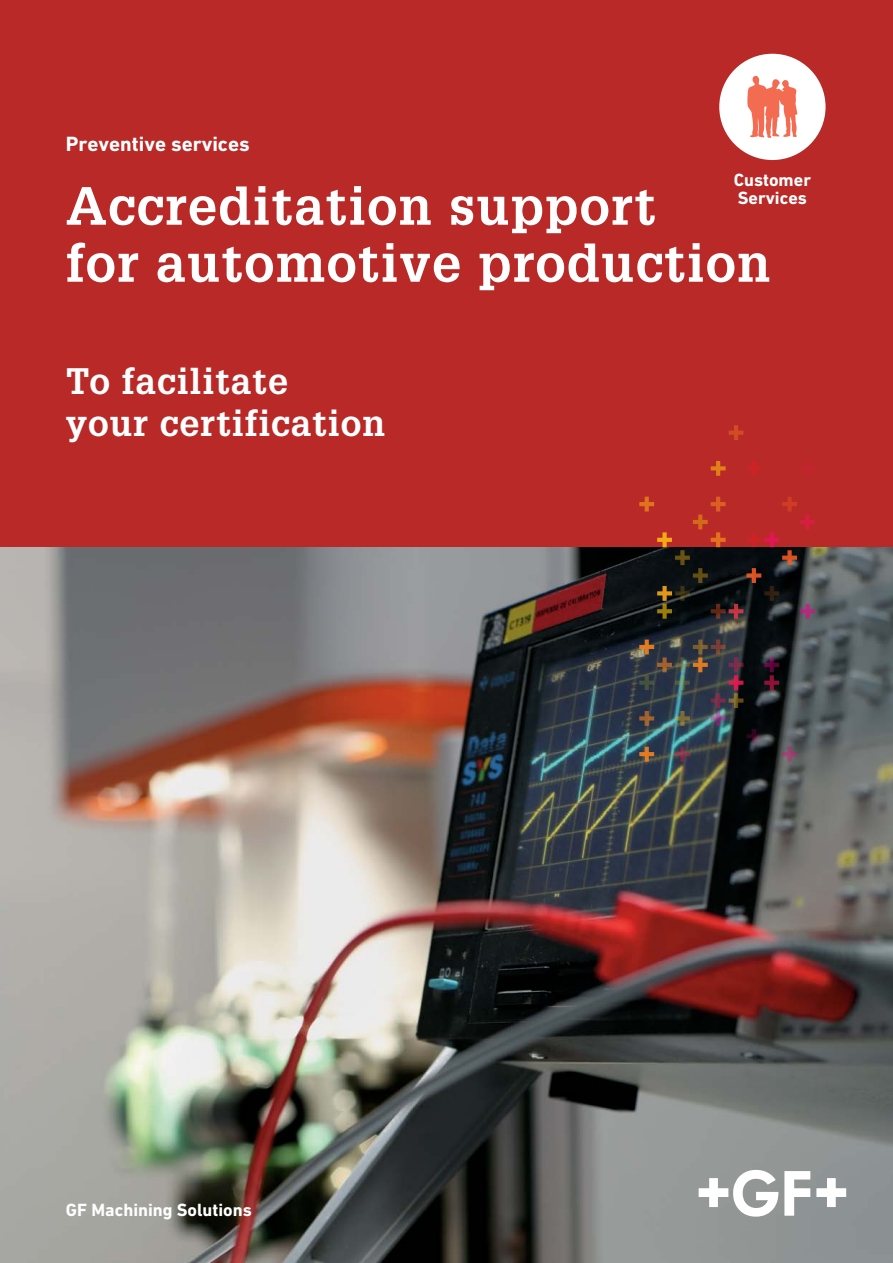
<style>
.page{position:relative;width:893px;height:1263px;background:#fff}
.page>*{position:absolute;margin:0;border:0;box-sizing:border-box;transform-origin:0 0}
.t1{font:700 52.5px/57px "Glypha LT Pro";letter-spacing:.025em;color:#fff}
.t2{font:700 36px/42px "Glypha LT Pro";letter-spacing:.025em;color:#fff}
.t3{font:700 21px "DIN Next W1 G";color:#fff}
.t4{font:700 18px/18px "DIN Next W1 G";color:#fff}
</style>
<div class="page">
<div style="left:0;top:0;width:893px;height:618px;background:#b82927"></div>
<img style="left:0;top:548px;width:893px;height:715px">
<svg style="left:699px;top:1170px;width:79px;height:46px"></svg>
<svg style="left:784px;top:1171px;width:26px;height:45px"></svg>
<svg style="left:816px;top:1178px;width:30px;height:29px"></svg>
<div style="left:719px;top:54px;width:107px;height:106px;background:#fff;border-radius:50%"></div>
<svg style="left:747px;top:76px;width:50px;height:62px"></svg>
<svg style="left:746px;top:461px;width:15px;height:15px"></svg>
<svg style="left:729px;top:425px;width:14px;height:15px"></svg>
<svg style="left:711px;top:461px;width:15px;height:15px"></svg>
<img style="left:639px;top:639px;width:158px;height:123px">
<svg style="left:639px;top:497px;width:176px;height:122px"></svg>
<p class="t3" style="left:66px;top:132px;width:185px">Preventive services</p>
<p class="t4" style="left:734px;top:171px;width:79px">Customer<br>Services</p>
<p class="t1" style="left:66px;top:176px;width:706px">Accreditation support<br>for automotive production</p>
<p class="t2" style="left:66px;top:359px;width:321px">To facilitate<br>your certification</p>
<p class="t4" style="left:66px;top:1200px;width:187px">GF Machining Solutions</p>
</div>
